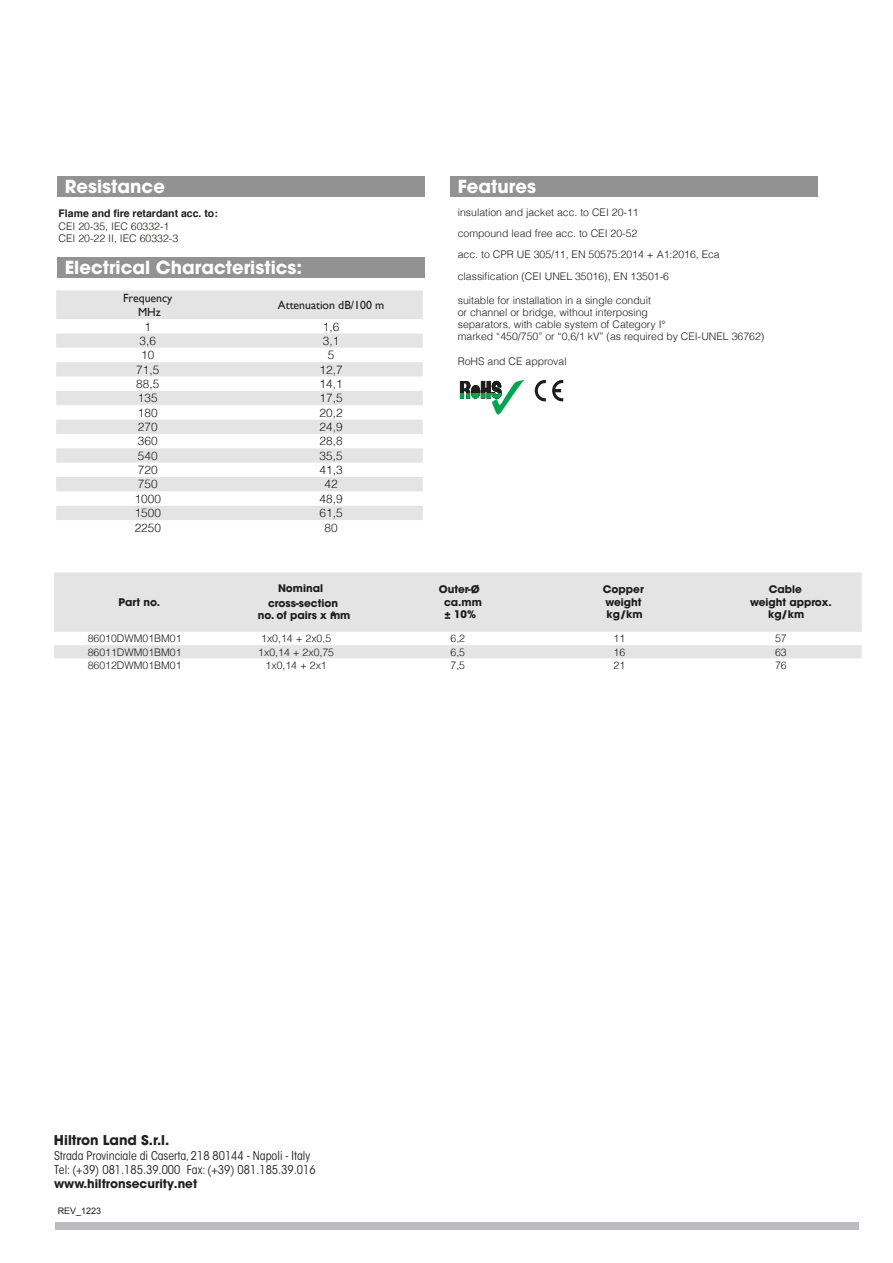
<style>
.page{position:relative;width:893px;height:1263px;background:#fff}
.page>*{position:absolute;margin:0;border:0;box-sizing:border-box;transform-origin:0 0}
.t1{font:700 18px "Avant Garde LT";color:#fff}
.t2{font:700 13.5px "Avant Garde LT";color:#231f20}
.t3{font:condensed 12px/14px "ITC Avant Garde Std";color:#231f20}
.t4{font:700 12px "Avant Garde LT";color:#231f20}
.t5{font:300 11.85px "Helvetica";color:#1d1d1b}
.t6{font:11.85px/14.2px "Gill Sans";color:#1d1d1b;text-align:center}
.t7{font:300 10.5px/21.3px "Helvetica";color:#1d1d1b}
.t8{font:700 10.5px/12.6px "Avant Garde LT";color:#1d1d1b;text-align:center}
.t9{font:700 10.5px "Helvetica";color:#1d1d1b}
.t10{font:9px "Arial";color:#221e1f}
.t11{font:700 6.15px "Avant Garde LT";color:#1d1d1b}
</style>
<div class="page">
<div style="left:451px;top:176px;width:367px;height:21px;background:#929292"></div>
<div style="left:58px;top:176px;width:367px;height:21px;background:#929292"></div>
<svg style="left:56px;top:290px;width:367px;height:230px;fill:#e4e4e4"></svg>
<div style="left:54px;top:572px;width:808px;height:60px;background:#e4e4e4"></div>
<div style="left:54px;top:645px;width:808px;height:13px;background:#e4e4e4"></div>
<div style="left:471px;top:385px;width:9px;height:14px;background:#1d1d1b;border-radius:50%"></div>
<div style="left:471px;top:393px;width:9px;height:6px;background:#01a550"></div>
<svg style="left:460px;top:381px;width:12px;height:18px"></svg>
<svg style="left:481px;top:380px;width:43px;height:35px"></svg>
<svg style="left:491px;top:393px;width:11px;height:6px"></svg>
<svg style="left:535px;top:380px;width:11px;height:21px"></svg>
<svg style="left:552px;top:380px;width:11px;height:21px"></svg>
<div style="left:58px;top:257px;width:367px;height:21px;background:#929292"></div>
<div style="left:55px;top:1222px;width:803px;height:8px;background:#bcbdc0"></div>
<h1 class="t1" style="left:65px;top:175px;width:102px">Resistance</h1>
<p class="t9" style="left:59px;top:205px;width:161px">Flame and fire retardant acc. to:</p>
<p class="t7" style="left:59px;top:219px;width:121px;line-height:12.6px">CEI 20-35, IEC 60332-1<br>CEI 20-22 II, IEC 60332-3</p>
<h1 class="t1" style="left:65px;top:256px;width:239px">Electrical Characteristics:</h1>
<p class="t6" style="left:123px;top:290px;width:51px">Frequency<br>MHz</p>
<p class="t6" style="left:278px;top:298px;width:108px">Attenuation dB/100 m</p>
<p class="t5" style="left:145px;top:316px;width:8px">1</p>
<p class="t5" style="left:323px;top:316px;width:18px">6,1</p>
<p class="t5" style="left:140px;top:331px;width:18px">6,3</p>
<p class="t5" style="left:323px;top:331px;width:18px">1,3</p>
<p class="t5" style="left:141px;top:345px;width:15px">01</p>
<p class="t5" style="left:328px;top:345px;width:8px">5</p>
<p class="t5" style="left:136px;top:359px;width:24px">5,17</p>
<p class="t5" style="left:320px;top:359px;width:24px">7,21</p>
<p class="t5" style="left:136px;top:374px;width:24px">5,88</p>
<p class="t5" style="left:320px;top:374px;width:24px">1,41</p>
<p class="t5" style="left:138px;top:388px;width:21px">531</p>
<p class="t5" style="left:320px;top:388px;width:24px">5,71</p>
<p class="t5" style="left:138px;top:402px;width:21px">081</p>
<p class="t5" style="left:320px;top:402px;width:24px">2,02</p>
<p class="t5" style="left:138px;top:417px;width:21px">072</p>
<p class="t5" style="left:320px;top:417px;width:24px">9,42</p>
<p class="t5" style="left:138px;top:431px;width:21px">063</p>
<p class="t5" style="left:320px;top:431px;width:24px">8,82</p>
<p class="t5" style="left:138px;top:445px;width:21px">045</p>
<p class="t5" style="left:320px;top:445px;width:24px">5,53</p>
<p class="t5" style="left:138px;top:460px;width:21px">027</p>
<p class="t5" style="left:320px;top:460px;width:24px">3,14</p>
<p class="t5" style="left:138px;top:474px;width:21px">057</p>
<p class="t5" style="left:325px;top:474px;width:15px">24</p>
<p class="t5" style="left:135px;top:489px;width:28px">0001</p>
<p class="t5" style="left:320px;top:489px;width:24px">9,84</p>
<p class="t5" style="left:135px;top:503px;width:28px">0051</p>
<p class="t5" style="left:320px;top:503px;width:24px">5,16</p>
<p class="t5" style="left:135px;top:517px;width:28px">0522</p>
<p class="t5" style="left:325px;top:517px;width:15px">08</p>
<p class="t8" style="left:118px;top:596px;width:43px">Part no.</p>
<p class="t8" style="left:268px;top:581px;width:72px;line-height:14.4px">Nominal cross-section</p>
<p class="t8" style="left:258px;top:609px;width:94px">no. of pairs x mm</p>
<p class="t11" style="left:332px;top:609px;width:5px">2</p>
<h1 class="t1" style="left:458px;top:175px;width:80px">Features</h1>
<p class="t7" style="left:458px;top:201px;width:263px">insulation and jacket acc. to CEI 20-11<br>compound lead free acc. to CEI 20-52<br>acc. to CPR UE 305/11, EN 50575:2014 + A1:2016, Eca classification (CEI UNEL 35016), EN 13501-6</p>
<p class="t7" style="left:458px;top:294px;width:308px;line-height:12px">suitable for installation in a single conduit<br>or channel or bridge, without interposing<br>separators, with cable system of Category I°<br>marked “450/750” or “0,6/1 kV” (as required by CEI-UNEL 36762)</p>
<p class="t7" style="left:458px;top:350px;width:110px">RoHS and CE approval</p>
<p class="t8" style="left:439px;top:583px;width:44px">Outer-Ø ca.mm ± 10%</p>
<p class="t8" style="left:603px;top:583px;width:42px;text-align:left">Copper weight kg/km</p>
<p class="t8" style="left:769px;top:583px;width:35px">Cable</p>
<p class="t8" style="left:750px;top:596px;width:83px">weight approx.</p>
<p class="t8" style="left:768px;top:608px;width:38px">kg/km</p>
<p class="t7" style="left:88px;top:627px;width:95px">D01068 W M B10 M 10</p>
<p class="t7" style="left:261px;top:627px;width:71px">+41 , 0x1 5 , 0x2</p>
<p class="t7" style="left:450px;top:627px;width:16px">2,6</p>
<p class="t7" style="left:614px;top:627px;width:13px">11</p>
<p class="t7" style="left:775px;top:627px;width:13px">75</p>
<p class="t7" style="left:88px;top:640px;width:95px">D11068 W M B10 M 10</p>
<p class="t7" style="left:258px;top:640px;width:77px">+41 , 0x1 57 , 0x2</p>
<p class="t7" style="left:450px;top:640px;width:16px">5,6</p>
<p class="t7" style="left:614px;top:640px;width:13px">61</p>
<p class="t7" style="left:775px;top:640px;width:13px">36</p>
<p class="t7" style="left:88px;top:654px;width:95px">D21068 W M B10 M 10</p>
<p class="t7" style="left:266px;top:654px;width:63px">+41 , 0x1 1x2</p>
<p class="t7" style="left:450px;top:654px;width:16px">5,7</p>
<p class="t7" style="left:614px;top:654px;width:13px">12</p>
<p class="t7" style="left:775px;top:654px;width:13px">67</p>
<p class="t2" style="left:54px;top:1131px;width:117px">Hiltron Land S.r.l.</p>
<p class="t3" style="left:54px;top:1148px;width:263px">Strada Provinciale di Caserta, 218 80144 - Napoli - Italy<br>Tel: (+39) 081.185.39.000 Fax: (+39) 081.185.39.016</p>
<p class="t4" style="left:54px;top:1176px;width:145px">www.hiltronsecurity.net</p>
<p class="t10" style="left:58px;top:1205px;width:45px">REV_1223</p>
</div>
